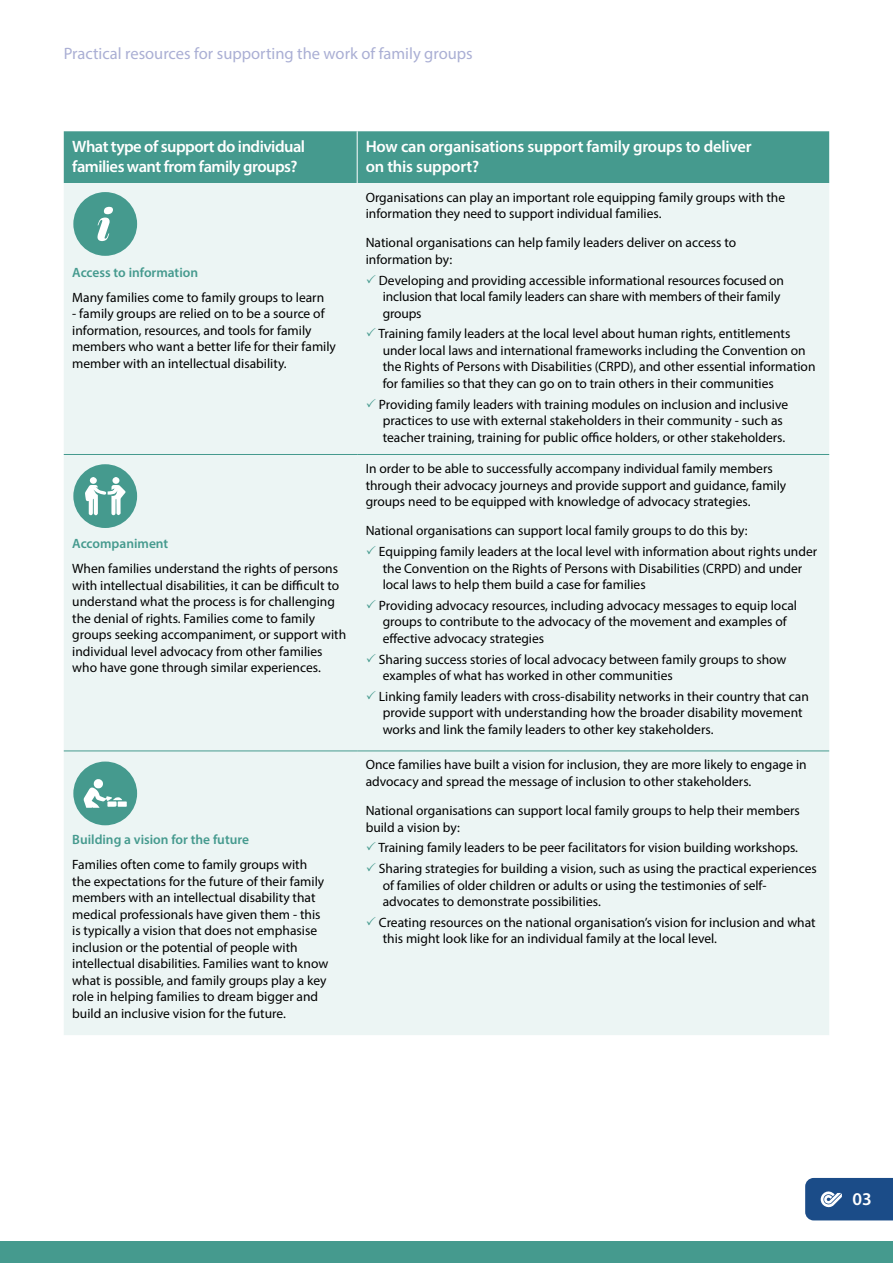
<style>
.page{position:relative;width:893px;height:1263px;background:#fff}
.page>*{position:absolute;margin:0;border:0;box-sizing:border-box;transform-origin:0 0}
.t1{font:600 18px "Myriad Pro";color:#fff}
.t2{font:600 16.5px/20.2px "Myriad Pro";letter-spacing:-.02em;color:#fff}
.t3{font:16.5px "Myriad Pro";color:#aaafd4}
.t4{font:13.5px/16.5px "Myriad Pro";color:#000}
.t5{font:600 13.5px "Myriad Pro";color:#459a8e}
</style>
<div class="page">
<div style="left:64px;top:131px;width:765px;height:52px;background:#459a8e"></div>
<div style="left:64px;top:183px;width:765px;height:852px;background:#ecf5f4"></div>
<hr style="left:357px;top:131px;width:1px;height:52px;background:#fff">
<hr style="left:64px;top:454px;width:293px;height:1px;background:#459a8e">
<hr style="left:357px;top:454px;width:472px;height:1px;background:#459a8e">
<hr style="left:64px;top:750px;width:293px;height:1px;background:#459a8e">
<hr style="left:357px;top:750px;width:472px;height:1px;background:#459a8e">
<div style="left:73px;top:192px;width:64px;height:64px;background:#459a8e;border-radius:50%"></div>
<svg style="left:97px;top:207px;width:16px;height:34px"></svg>
<div style="left:73px;top:464px;width:64px;height:64px;background:#459a8e;border-radius:50%"></div>
<svg style="left:85px;top:477px;width:40px;height:38px"></svg>
<div style="left:73px;top:761px;width:64px;height:64px;background:#459a8e;border-radius:50%"></div>
<svg style="left:84px;top:779px;width:43px;height:29px"></svg>
<div style="left:0;top:1242px;width:893px;height:21px;background:#459a8e"></div>
<svg style="left:805px;top:1178px;width:88px;height:42px"></svg>
<svg style="left:367px;top:274px;width:9px;height:9px"></svg>
<svg style="left:367px;top:328px;width:9px;height:9px"></svg>
<svg style="left:367px;top:398px;width:9px;height:9px"></svg>
<svg style="left:367px;top:546px;width:9px;height:8px"></svg>
<svg style="left:367px;top:599px;width:9px;height:9px"></svg>
<svg style="left:367px;top:653px;width:9px;height:9px"></svg>
<svg style="left:367px;top:690px;width:9px;height:9px"></svg>
<svg style="left:367px;top:842px;width:9px;height:9px"></svg>
<svg style="left:367px;top:863px;width:9px;height:8px"></svg>
<svg style="left:367px;top:916px;width:9px;height:9px"></svg>
<p class="t3" style="left:64px;top:43px;width:410px">Practical resources for supporting the work of family groups</p>
<p class="t2" style="left:72px;top:136px;width:234px">What type of support do individual families want from family groups?</p>
<p class="t2" style="left:366px;top:136px;width:388px">How can organisations support family groups to deliver on this support?</p>
<p class="t5" style="left:72px;top:264px;width:127px">Access to information</p>
<p class="t4" style="left:72px;top:289px;width:253px">Many families come to family groups to learn</p>
<p class="t4" style="left:72px;top:305px;width:265px">- family groups are relied on to be a source of information, resources, and tools for family members who want a better life for their family member with an intellectual disability.</p>
<p class="t5" style="left:72px;top:535px;width:98px">Accompaniment</p>
<p class="t4" style="left:72px;top:560px;width:275px">When families understand the rights of persons with intellectual disabilities, it can be difficult to understand what the process is for challenging the denial of rights. Families come to family groups seeking accompaniment, or support with individual level advocacy from other families who have gone through similar experiences.</p>
<p class="t5" style="left:72px;top:831px;width:178px">Building a vision for the future</p>
<p class="t4" style="left:72px;top:856px;width:257px">Families often come to family groups with the expectations for the future of their family members with an intellectual disability that medical professionals have given them - this is typically a vision that does not emphasise inclusion or the potential of people with intellectual disabilities. Families want to know what is possible, and family groups play a key role in helping families to dream bigger and build an inclusive vision for the future.</p>
<p class="t4" style="left:366px;top:189px;width:421px">Organisations can play an important role equipping family groups with the information they need to support individual families.</p>
<p class="t4" style="left:366px;top:234px;width:372px">National organisations can help family leaders deliver on access to information by:</p>
<p class="t4" style="left:379px;top:272px;width:407px">Developing and providing accessible informational resources focused on inclusion that local family leaders can share with members of their family groups</p>
<p class="t4" style="left:383px;top:325px;width:434px;text-indent:-4px">Training family leaders at the local level about human rights, entitlements under local laws and international frameworks including the Convention on the Rights of Persons with Disabilities (CRPD), and other essential information for families so that they can go on to train others in their communities</p>
<p class="t4" style="left:379px;top:396px;width:411px">Providing family leaders with training modules on inclusion and inclusive practices to use with external stakeholders in their community - such as teacher training, training for public office holders, or other stakeholders.</p>
<p class="t4" style="left:366px;top:460px;width:422px">In order to be able to successfully accompany individual family members through their advocacy journeys and provide support and guidance, family groups need to be equipped with knowledge of advocacy strategies.</p>
<p class="t4" style="left:379px;top:520px;width:440px;line-height:20.7px;text-indent:-13px">National organisations can support local family groups to do this by:<br>Equipping family leaders at the local level with information about rights under</p>
<p class="t4" style="left:383px;top:560px;width:421px">the Convention on the Rights of Persons with Disabilities (CRPD) and under local laws to help them build a case for families</p>
<p class="t4" style="left:379px;top:597px;width:420px">Providing advocacy resources, including advocacy messages to equip local groups to contribute to the advocacy of the movement and examples of effective advocacy strategies</p>
<p class="t4" style="left:379px;top:650px;width:409px">Sharing success stories of local advocacy between family groups to show examples of what has worked in other communities</p>
<p class="t4" style="left:379px;top:688px;width:431px">Linking family leaders with cross-disability networks in their country that can provide support with understanding how the broader disability movement works and link the family leaders to other key stakeholders.</p>
<p class="t4" style="left:366px;top:756px;width:442px">Once families have built a vision for inclusion, they are more likely to engage in advocacy and spread the message of inclusion to other stakeholders.</p>
<p class="t4" style="left:366px;top:802px;width:436px">National organisations can support local family groups to help their members build a vision by:</p>
<p class="t4" style="left:378px;top:837px;width:440px;line-height:20.7px">Training family leaders to be peer facilitators for vision building workshops.<br>Sharing strategies for building a vision, such as using the practical experiences</p>
<p class="t4" style="left:383px;top:877px;width:386px">of families of older children or adults or using the testimonies of self&shy;advocates to demonstrate possibilities.</p>
<p class="t4" style="left:379px;top:914px;width:438px">Creating resources on the national organisation’s vision for inclusion and what this might look like for an individual family at the local level.</p>
<h1 class="t1" style="left:852px;top:1187px;width:21px">03</h1>
</div>
